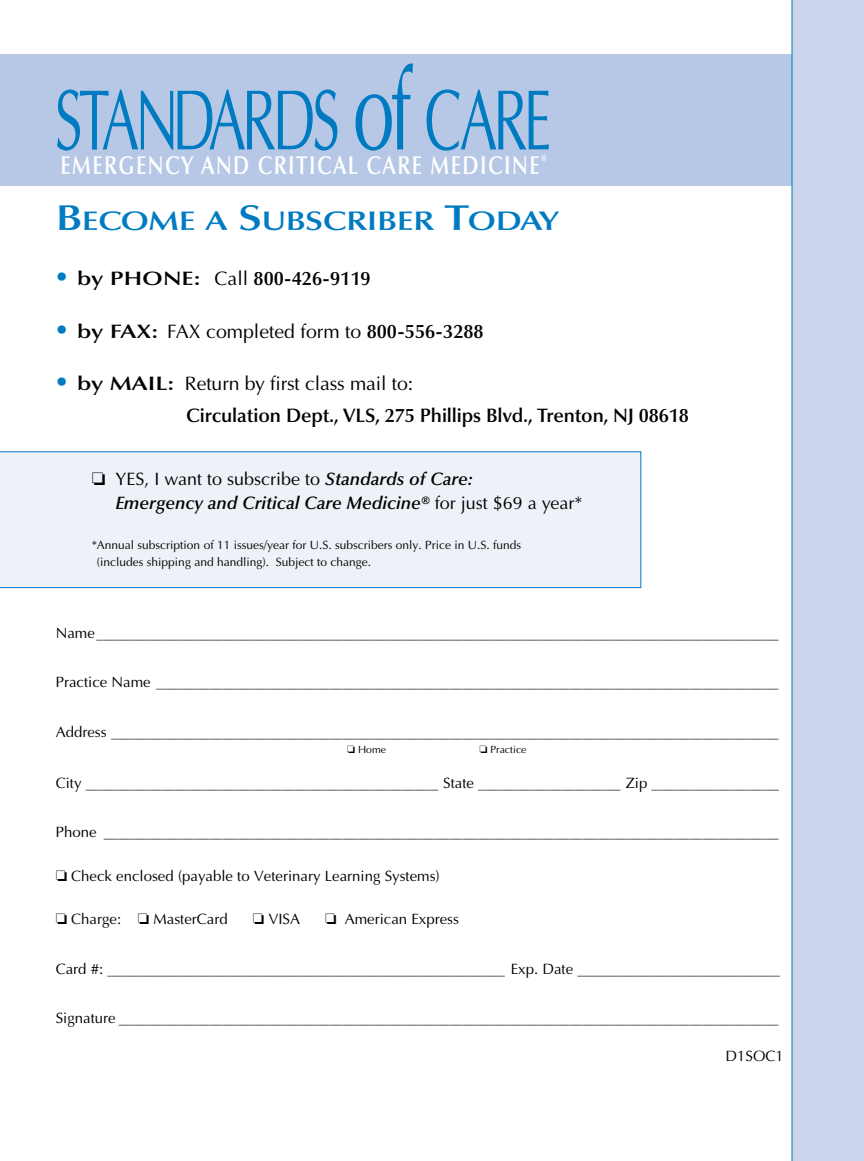
<style>
.page{position:relative;width:864px;height:1161px;background:#fff}
.page>*{position:absolute;margin:0;border:0;box-sizing:border-box;transform-origin:0 0}
.t1{font:85.95px "Optima";letter-spacing:-.07em;color:#007bc2;scale:.65 1}
.t2{font:600 27px "Optima";letter-spacing:-.015em;color:#007bc2;scale:1.25 1}
.t3{font:600 25.8px "Optima";letter-spacing:.07em;color:#fff;scale:.8 1}
.t4{font:600 19.5px/31.5px "Optima";letter-spacing:-.005em;color:#000;scale:1.25 1}
.t5{font:italic 600 18px/24px "Optima";color:#000}
.t6{font:15px "Optima";color:#000}
.t7{font:12px/16.5px "Optima";color:#000}
.t8{font:10.5px "Optima";color:#000}
.s1{font-size:114.6px}
.s2{font-size:36px}
.s3{font-size:24px;color:#007bc2}
.s4{font-weight:400}
.s5{font-weight:400;font-style:normal}
</style>
<div class="page">
<div style="left:0;top:451px;width:641px;height:137px;background:#eff1f8"></div>
<div style="left:0;top:54px;width:822px;height:131px;background:#b7c8e7"></div>
<div style="left:792px;top:0;width:72px;height:1161px;background:#cbd6ed"></div>
<hr style="left:792px;top:0;width:1px;height:1161px;background:#007bc2">
<h1 class="t1" style="left:55px;top:85px;width:766px">STANDARDS <span class="s1">of</span> CARE</h1>
<h3 class="t3" style="left:60px;top:155px;width:610px">EMERGENCY AND CRITICAL CARE MEDICINE<sup>®</sup></h3>
<h2 class="t2" style="left:56px;top:209px;width:404px"><span class="s2">B</span>ECOME A <span class="s2">S</span>UBSCRIBER <span class="s2">T</span>ODAY</h2>
<h3 class="t4" style="left:56px;top:265px;width:253px"><span class="s3">•</span> by PHONE: <span class="s4">Call</span> 800-426-9119</h3>
<h3 class="t4" style="left:56px;top:317px;width:344px"><span class="s3">•</span> by FAX: <span class="s4">FAX completed form to</span> 800-556-3288</h3>
<h3 class="t4" style="left:186px;top:370px;width:404px;text-indent:-130px"><span class="s3">•</span> by MAIL: <span class="s4">Return by first class mail to:<br></span>Circulation Dept., VLS, 275 Phillips Blvd., Trenton, NJ 08618</h3>
<p class="t5" style="left:115px;top:468px;width:469px;text-indent:-24px">❏ <span class="s5">YES, I want to subscribe to</span> Standards of Care:<br>Emergency and Critical Care Medicine® <span class="s5">for just $69 a year*</span></p>
<p class="t7" style="left:97px;top:538px;width:426px;text-indent:-5px">*Annual subscription of 11 issues/year for U.S. subscribers only. Price in U.S. funds (includes shipping and handling). Subject to change.</p>
<p class="t6" style="left:56px;top:626px;width:725px">Name___________________________________________________________________________________________</p>
<p class="t6" style="left:56px;top:676px;width:725px">Practice Name ___________________________________________________________________________________</p>
<p class="t6" style="left:56px;top:725px;width:725px">Address _________________________________________________________________________________________</p>
<p class="t8" style="left:347px;top:745px;width:40px">❏ Home</p>
<p class="t8" style="left:479px;top:745px;width:49px">❏ Practice</p>
<p class="t6" style="left:56px;top:776px;width:725px">City _______________________________________________ State ___________________ Zip _________________</p>
<p class="t6" style="left:56px;top:826px;width:725px">Phone __________________________________________________________________________________________</p>
<p class="t6" style="left:56px;top:869px;width:385px">❏ Check enclosed (payable to Veterinary Learning Systems)</p>
<p class="t6" style="left:56px;top:913px;width:174px">❏ Charge: ❏ MasterCard</p>
<p class="t6" style="left:253px;top:913px;width:49px">❏ VISA</p>
<p class="t6" style="left:325px;top:913px;width:135px">❏ American Express</p>
<p class="t6" style="left:56px;top:962px;width:726px">Card #: _____________________________________________________ Exp. Date ___________________________</p>
<p class="t6" style="left:56px;top:1012px;width:725px">Signature ________________________________________________________________________________________</p>
<p class="t6" style="left:726px;top:1050px;width:60px">D1SOC1</p>
</div>
